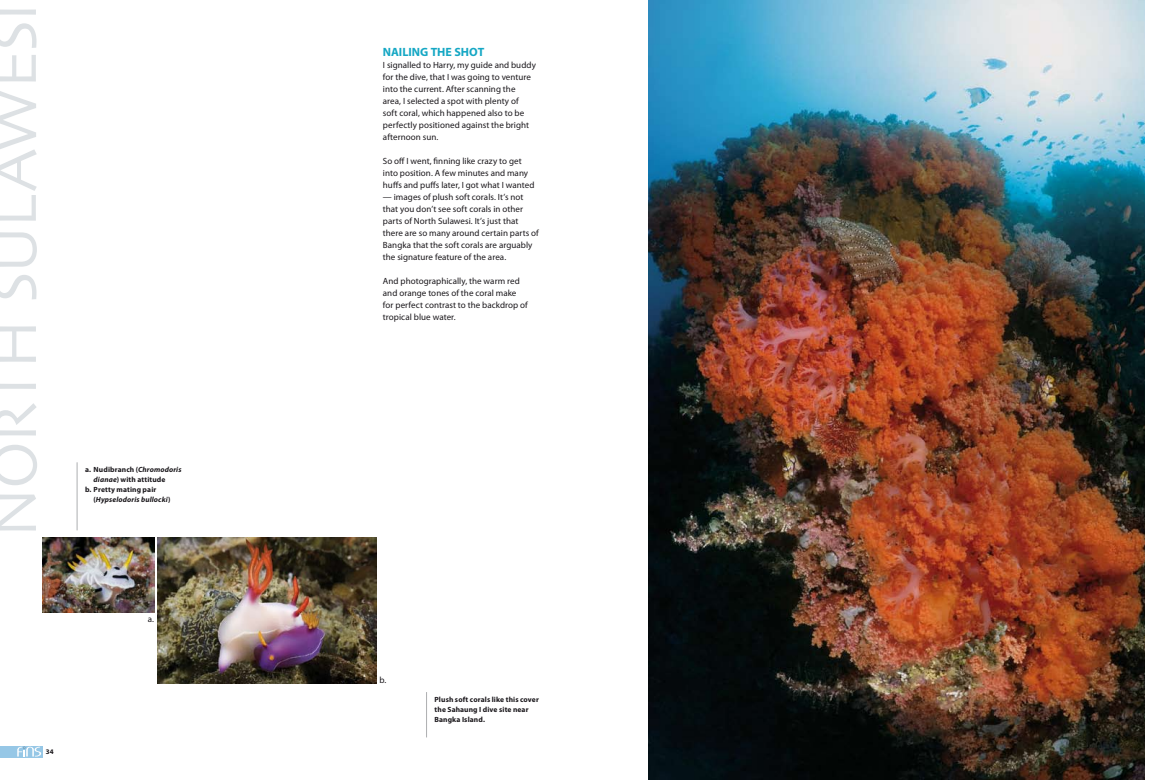
<style>
.page{position:relative;width:1163px;height:780px;background:#fff}
.page>*{position:absolute;margin:0;border:0;box-sizing:border-box;transform-origin:0 0}
.t1{font:64px "Skia";letter-spacing:-.035em;color:#dde1e4}
.t2{font:700 12px "Myriad Pro";letter-spacing:.005em;color:#15a7c4}
.t3{font:9px/12px "Myriad Pro";letter-spacing:.005em;color:#1a171b}
.t4{font:700 7.5px/10px "Myriad Pro";letter-spacing:.015em;color:#1a171b}
.t5{font:italic 700 7.5px "Myriad Pro";letter-spacing:.02em;color:#1a171b}
.t6{font:700 7px "Myriad Pro";color:#1a171b}
.s1{font-style:italic}
.s2{font-style:normal}
</style>
<div class="page">
<img style="left:43px;top:538px;width:112px;height:74px">
<img style="left:158px;top:538px;width:218px;height:145px">
<img style="left:648px;top:0;width:496px;height:780px">
<div style="left:0;top:745px;width:42px;height:12px;background:#96c7e6"></div>
<svg style="left:17px;top:746px;width:24px;height:10px"></svg>
<hr style="left:426px;top:692px;width:1px;height:45px;background:#adaeb0">
<hr style="left:77px;top:462px;width:1px;height:68px;background:#adaeb0">
<h1 class="t1" style="left:-23px;top:538px;width:537px;rotate:-90deg">NORTH SULAWESI</h1>
<p class="t4" style="left:85px;top:464px;width:98px">a. Nudibranch (<span class="s1">Chromodoris</span></p>
<p class="t4" style="left:94px;top:474px;width:73px"><span class="s1">dianae</span>) with attitude</p>
<p class="t4" style="left:85px;top:484px;width:73px">b. Pretty mating pair</p>
<p class="t5" style="left:94px;top:495px;width:78px"><span class="s2">(</span>Hypselodoris bullocki<span class="s2">)</span></p>
<p class="t3" style="left:148px;top:613px;width:8px">a.</p>
<p class="t6" style="left:46px;top:747px;width:9px">34</p>
<h2 class="t2" style="left:383px;top:44px;width:8px">nailing</h2>
<h2 class="t2" style="left:430px;top:44px;width:53px">the shot</h2>
<p class="t3" style="left:383px;top:59px;width:154px">I signalled to Harry, my guide and buddy for the dive, that I was going to venture into the current. After scanning the area, I selected a spot with plenty of<br>soft coral, which happened also to be perfectly positioned against the bright afternoon sun.</p>
<p class="t3" style="left:383px;top:155px;width:153px">So off I went, finning like crazy to get into position. A few minutes and many huffs and puffs later, I got what I wanted</p>
<p class="t3" style="left:383px;top:191px;width:157px">— images of plush soft corals. It’s not that you don’t see soft corals in other parts of North Sulawesi. It’s just that there are so many around certain parts of Bangka that the soft corals are arguably the signature feature of the area.</p>
<p class="t3" style="left:383px;top:275px;width:146px">And photographically, the warm red and orange tones of the coral make for perfect contrast to the backdrop of tropical blue water.</p>
<p class="t3" style="left:379px;top:674px;width:8px">b.</p>
<p class="t4" style="left:434px;top:694px;width:106px">Plush soft corals like this cover the Sahaung I dive site near<br>Bangka Island.</p>
</div>
